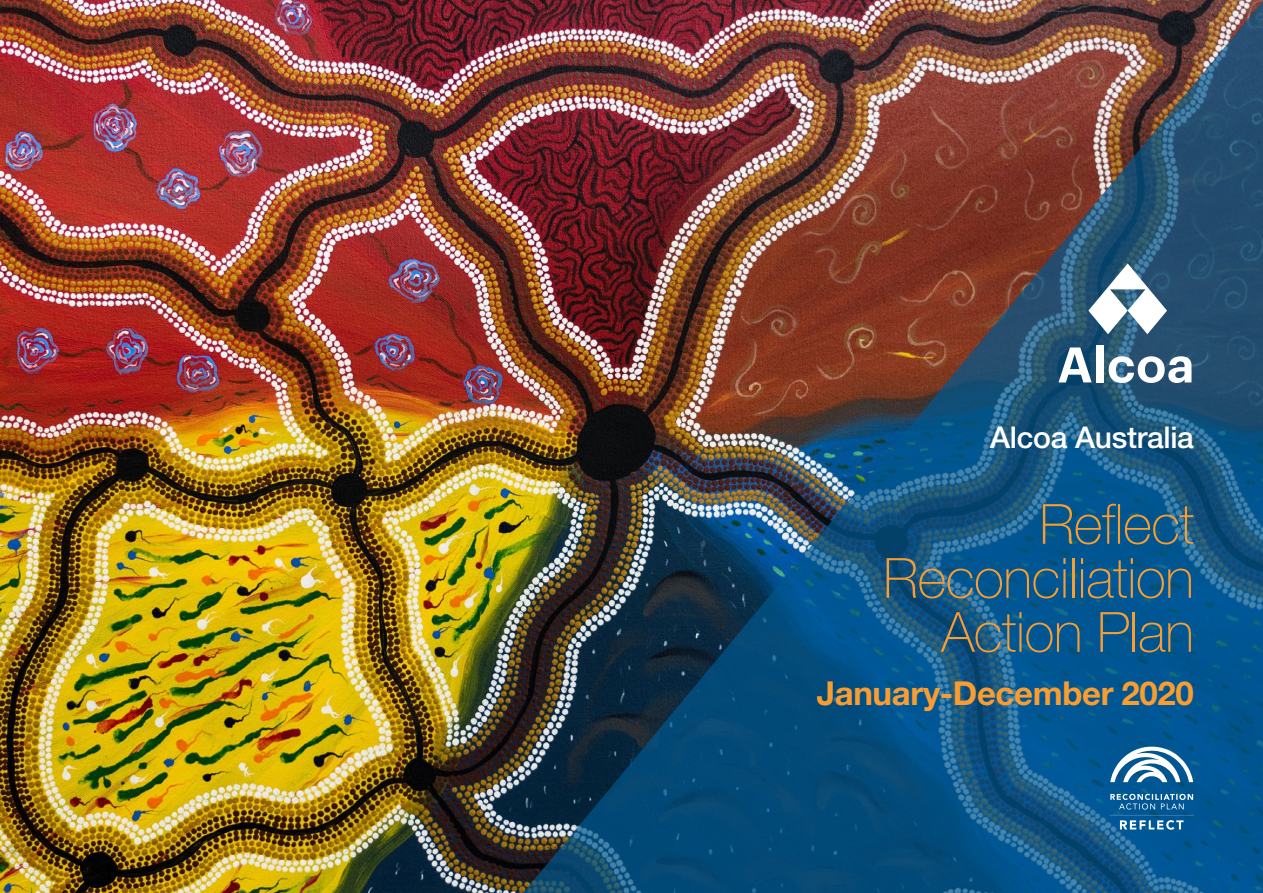
<style>
.page{position:relative;width:1263px;height:893px;background:#fff}
.page>*{position:absolute;margin:0;border:0;box-sizing:border-box;transform-origin:0 0}
.t1{font:100 55.5px/54px "Helvetica Neue LT Pro";letter-spacing:-.01em;color:#f99d31;text-align:right}
.t2{font:700 33px "Helvetica Neue LT Pro";letter-spacing:-.01em;color:#f99d31}
.t3{font:500 30px "Helvetica Neue LT Pro";letter-spacing:-.01em;color:#fff}
</style>
<div class="page">
<img style="left:0;top:0;width:478px;height:893px">
<img style="left:478px;top:0;width:785px;height:893px">
<svg style="left:1058px;top:347px;width:33px;height:35px"></svg>
<div style="left:1096px;top:345px;width:7px;height:37px;background:#fff"></div>
<svg style="left:1109px;top:356px;width:82px;height:27px"></svg>
<svg style="left:1088px;top:263px;width:79px;height:71px"></svg>
<svg style="left:1110px;top:747px;width:83px;height:35px"></svg>
<svg style="left:1109px;top:793px;width:85px;height:37px;background:#2f75a7"></svg>
<p class="t3" style="left:990px;top:420px;width:205px">Alcoa Australia</p>
<p class="t1" style="left:883px;top:497px;width:312px">Reflect<br>Reconciliation<br>Action Plan</p>
<p class="t2" style="left:817px;top:673px;width:379px">January-December 2020</p>
</div>
